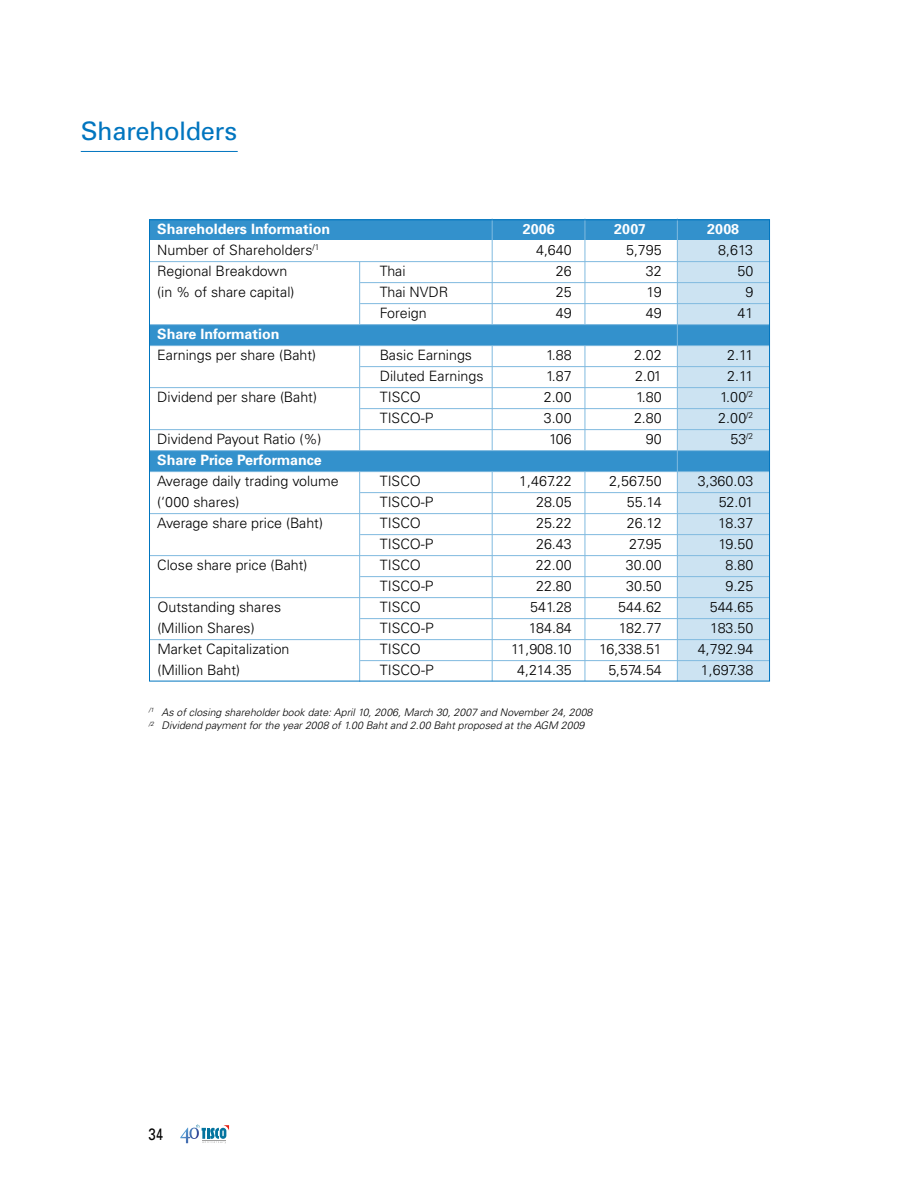
<style>
.page{position:relative;width:918px;height:1188px;background:#fff}
.page>*{position:absolute;margin:0;border:0;box-sizing:border-box;transform-origin:0 0}
.t1{font:25.5px "Univers";letter-spacing:-.02em;color:#0075bf}
.t2{font:16.5px "Univers";color:#000;scale:.8 1}
.t3{font:300 14.25px "Univers";color:#000}
.t4{font:700 14.25px "Univers";color:#fff}
.t5{font:italic 300 10.5px/13.5px "Univers";color:#000}
</style>
<div class="page">
<div style="left:677px;top:240px;width:93px;height:441px;background:#cce3f2"></div>
<hr style="left:359px;top:262px;width:1px;height:420px;background:#80badf">
<div style="left:149px;top:219px;width:621px;height:21px;background:#3391cc"></div>
<hr style="left:585px;top:219px;width:1px;height:462px;background:#80badf">
<hr style="left:492px;top:219px;width:1px;height:462px;background:#80badf">
<div style="left:150px;top:325px;width:620px;height:21px;background:#3391cc"></div>
<div style="left:150px;top:451px;width:620px;height:21px;background:#3391cc"></div>
<hr style="left:677px;top:219px;width:1px;height:462px;background:#80badf">
<hr style="left:150px;top:261px;width:620px;height:1px;background:#80badf">
<hr style="left:150px;top:324px;width:620px;height:1px;background:#80badf">
<hr style="left:150px;top:345px;width:620px;height:1px;background:#80badf">
<hr style="left:150px;top:387px;width:620px;height:1px;background:#80badf">
<hr style="left:150px;top:429px;width:620px;height:1px;background:#80badf">
<hr style="left:150px;top:450px;width:620px;height:1px;background:#80badf">
<hr style="left:150px;top:471px;width:620px;height:1px;background:#80badf">
<hr style="left:150px;top:513px;width:620px;height:1px;background:#80badf">
<hr style="left:150px;top:555px;width:620px;height:1px;background:#80badf">
<hr style="left:150px;top:597px;width:620px;height:1px;background:#80badf">
<hr style="left:150px;top:639px;width:620px;height:1px;background:#80badf">
<hr style="left:360px;top:282px;width:410px;height:1px;background:#80badf">
<hr style="left:360px;top:303px;width:410px;height:1px;background:#80badf">
<hr style="left:360px;top:366px;width:410px;height:1px;background:#80badf">
<hr style="left:360px;top:408px;width:410px;height:1px;background:#80badf">
<hr style="left:360px;top:492px;width:410px;height:1px;background:#80badf">
<hr style="left:360px;top:534px;width:410px;height:1px;background:#80badf">
<hr style="left:360px;top:576px;width:410px;height:1px;background:#80badf">
<hr style="left:360px;top:618px;width:410px;height:1px;background:#80badf">
<hr style="left:360px;top:660px;width:410px;height:1px;background:#80badf">
<svg style="left:180px;top:1124px;width:49px;height:20px"></svg>
<hr style="left:81px;top:151px;width:157px;height:1px;background:#0075bf">
<h1 class="t1" style="left:81px;top:115px;width:158px">Shareholders</h1>
<p class="t4" style="left:157px;top:220px;width:174px">Shareholders Information</p>
<p class="t4" style="left:523px;top:220px;width:33px">2006</p>
<p class="t4" style="left:614px;top:220px;width:33px">2007</p>
<p class="t4" style="left:707px;top:220px;width:33px">2008</p>
<p class="t3" style="left:157px;top:242px;width:164px">Number of Shareholders<sup>/1</sup></p>
<p class="t3" style="left:536px;top:242px;width:37px">4,640</p>
<p class="t3" style="left:626px;top:242px;width:37px">5,795</p>
<p class="t3" style="left:718px;top:242px;width:36px">8,613</p>
<p class="t3" style="left:157px;top:263px;width:132px">Regional Breakdown</p>
<p class="t3" style="left:380px;top:263px;width:27px">Thai</p>
<p class="t3" style="left:556px;top:263px;width:17px">26</p>
<p class="t3" style="left:646px;top:263px;width:17px">32</p>
<p class="t3" style="left:737px;top:263px;width:17px">50</p>
<p class="t3" style="left:157px;top:284px;width:139px">(in % of share capital)</p>
<p class="t3" style="left:380px;top:284px;width:70px">Thai NVDR</p>
<p class="t3" style="left:556px;top:284px;width:17px">25</p>
<p class="t3" style="left:647px;top:284px;width:17px">19</p>
<p class="t3" style="left:745px;top:284px;width:9px">9</p>
<p class="t3" style="left:380px;top:305px;width:48px">Foreign</p>
<p class="t3" style="left:556px;top:305px;width:17px">49</p>
<p class="t3" style="left:646px;top:305px;width:17px">49</p>
<p class="t3" style="left:737px;top:305px;width:17px">41</p>
<p class="t4" style="left:157px;top:325px;width:124px">Share Information</p>
<p class="t3" style="left:157px;top:347px;width:160px">Earnings per share (Baht)</p>
<p class="t3" style="left:380px;top:347px;width:94px">Basic Earnings</p>
<p class="t3" style="left:546px;top:347px;width:27px">1.88</p>
<p class="t3" style="left:634px;top:347px;width:29px">2.02</p>
<p class="t3" style="left:727px;top:347px;width:28px">2.11</p>
<p class="t3" style="left:380px;top:368px;width:105px">Diluted Earnings</p>
<p class="t3" style="left:546px;top:368px;width:27px">1.87</p>
<p class="t3" style="left:635px;top:368px;width:28px">2.01</p>
<p class="t3" style="left:727px;top:368px;width:28px">2.11</p>
<p class="t3" style="left:157px;top:389px;width:161px">Dividend per share (Baht)</p>
<p class="t3" style="left:380px;top:389px;width:43px">TISCO</p>
<p class="t3" style="left:544px;top:389px;width:30px">2.00</p>
<p class="t3" style="left:636px;top:389px;width:27px">1.80</p>
<p class="t3" style="left:720px;top:389px;width:34px">1.00<sup>/2</sup></p>
<p class="t3" style="left:380px;top:410px;width:55px">TISCO-P</p>
<p class="t3" style="left:544px;top:410px;width:30px">3.00</p>
<p class="t3" style="left:634px;top:410px;width:29px">2.80</p>
<p class="t3" style="left:718px;top:410px;width:36px">2.00<sup>/2</sup></p>
<p class="t3" style="left:157px;top:431px;width:166px">Dividend Payout Ratio (%)</p>
<p class="t3" style="left:549px;top:431px;width:24px">106</p>
<p class="t3" style="left:646px;top:431px;width:17px">90</p>
<p class="t3" style="left:730px;top:431px;width:24px">53<sup>/2</sup></p>
<p class="t4" style="left:157px;top:451px;width:166px">Share Price Performance</p>
<p class="t3" style="left:157px;top:473px;width:183px">Average daily trading volume</p>
<p class="t3" style="left:380px;top:473px;width:43px">TISCO</p>
<p class="t3" style="left:519px;top:473px;width:54px">1,467.22</p>
<p class="t3" style="left:609px;top:473px;width:54px">2,567.50</p>
<p class="t3" style="left:698px;top:473px;width:57px">3,360.03</p>
<p class="t3" style="left:157px;top:494px;width:84px">(‘000 shares)</p>
<p class="t3" style="left:380px;top:494px;width:55px">TISCO-P</p>
<p class="t3" style="left:536px;top:494px;width:37px">28.05</p>
<p class="t3" style="left:627px;top:494px;width:36px">55.14</p>
<p class="t3" style="left:719px;top:494px;width:36px">52.01</p>
<p class="t3" style="left:157px;top:515px;width:167px">Average share price (Baht)</p>
<p class="t3" style="left:380px;top:515px;width:43px">TISCO</p>
<p class="t3" style="left:536px;top:515px;width:37px">25.22</p>
<p class="t3" style="left:627px;top:515px;width:36px">26.12</p>
<p class="t3" style="left:718px;top:515px;width:37px">18.37</p>
<p class="t3" style="left:380px;top:536px;width:55px">TISCO-P</p>
<p class="t3" style="left:536px;top:536px;width:37px">26.43</p>
<p class="t3" style="left:629px;top:536px;width:34px">27.95</p>
<p class="t3" style="left:718px;top:536px;width:36px">19.50</p>
<p class="t3" style="left:157px;top:557px;width:152px">Close share price (Baht)</p>
<p class="t3" style="left:380px;top:557px;width:43px">TISCO</p>
<p class="t3" style="left:536px;top:557px;width:37px">22.00</p>
<p class="t3" style="left:626px;top:557px;width:37px">30.00</p>
<p class="t3" style="left:726px;top:557px;width:29px">8.80</p>
<p class="t3" style="left:380px;top:578px;width:55px">TISCO-P</p>
<p class="t3" style="left:536px;top:578px;width:37px">22.80</p>
<p class="t3" style="left:626px;top:578px;width:37px">30.50</p>
<p class="t3" style="left:726px;top:578px;width:29px">9.25</p>
<p class="t3" style="left:157px;top:599px;width:125px">Outstanding shares</p>
<p class="t3" style="left:380px;top:599px;width:43px">TISCO</p>
<p class="t3" style="left:530px;top:599px;width:43px">541.28</p>
<p class="t3" style="left:618px;top:599px;width:45px">544.62</p>
<p class="t3" style="left:710px;top:599px;width:45px">544.65</p>
<p class="t3" style="left:157px;top:620px;width:99px">(Million Shares)</p>
<p class="t3" style="left:380px;top:620px;width:55px">TISCO-P</p>
<p class="t3" style="left:529px;top:620px;width:45px">184.84</p>
<p class="t3" style="left:619px;top:620px;width:45px">182.77</p>
<p class="t3" style="left:710px;top:620px;width:45px">183.50</p>
<p class="t3" style="left:157px;top:641px;width:134px">Market Capitalization</p>
<p class="t3" style="left:380px;top:641px;width:43px">TISCO</p>
<p class="t3" style="left:511px;top:641px;width:62px">11,908.10</p>
<p class="t3" style="left:599px;top:641px;width:64px">16,338.51</p>
<p class="t3" style="left:698px;top:641px;width:57px">4,792.94</p>
<p class="t3" style="left:157px;top:662px;width:84px">(Million Baht)</p>
<p class="t3" style="left:380px;top:662px;width:55px">TISCO-P</p>
<p class="t3" style="left:517px;top:662px;width:56px">4,214.35</p>
<p class="t3" style="left:608px;top:662px;width:55px">5,574.54</p>
<p class="t3" style="left:701px;top:662px;width:54px">1,697.38</p>
<p class="t5" style="left:149px;top:705px;width:445px"><sup>/1</sup> As of closing shareholder book date: April 10, 2006, March 30, 2007 and November 24, 2008 <sup>/2</sup> Dividend payment for the year 2008 of 1.00 Baht and 2.00 Baht proposed at the AGM 2009</p>
<p class="t2" style="left:149px;top:1124px;width:10px">34</p>
</div>
